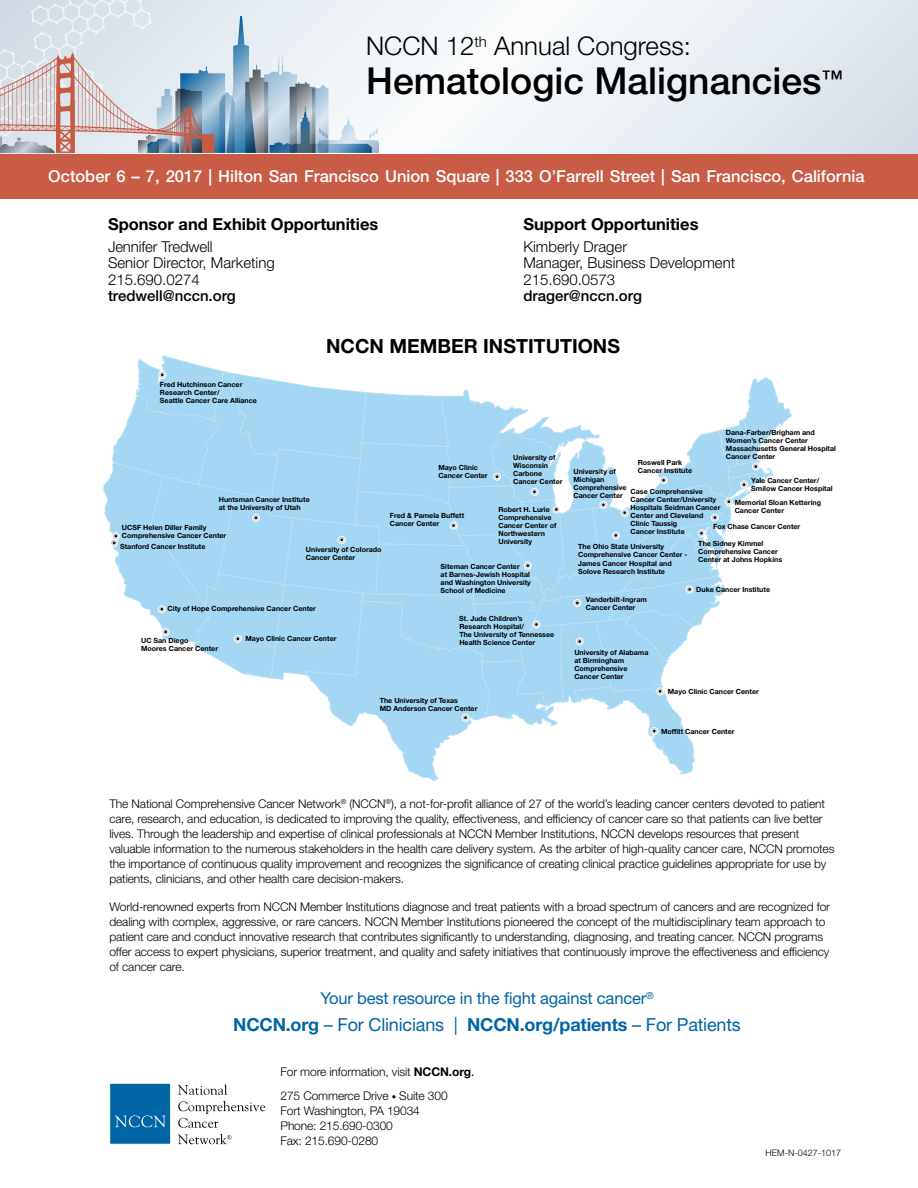
<style>
.page{position:relative;width:918px;height:1188px;background:#fff}
.page>*{position:absolute;margin:0;border:0;box-sizing:border-box;transform-origin:0 0}
.t1{font:500 37.2px "Helvetica Neue LT Std";color:#000}
.t2{font:300 25.8px "Helvetica Neue LT Std";color:#000}
.t3{font:700 19.5px "Helvetica Neue LT Std";color:#000}
.t4{font:18px "Helvetica Neue LT Std";letter-spacing:-.01em;color:#0065a4}
.t5{font:500 16.5px "Helvetica Neue LT Std";color:#fff}
.t6{font:700 16.5px "Helvetica Neue LT Std";color:#000}
.t7{font:16.5px "Helvetica Neue LT Std";letter-spacing:-.01em;color:#0065a4}
.t8{font:300 15px "Helvetica Neue LT Std";color:#000}
.t9{font:500 15px "Helvetica Neue LT Std";color:#000}
.t10{font:300 12px/15px "Helvetica Neue LT Std";letter-spacing:-.01em;color:#000}
.t11{font:300 9px "Helvetica Neue LT Std";color:#000}
.t12{font:700 7.05px/8.1px "Helvetica Neue";color:#000}
.s1{font-weight:700}
.s2{font-weight:400}
.s3{font-size:9px}
</style>
<div class="page">
<svg style="left:380px;top:0;width:538px;height:154px"></svg>
<svg style="left:0;top:0;width:380px;height:154px;background:#cad0d8"></svg>
<div style="left:0;top:154px;width:918px;height:45px;background:#c85c45"></div>
<svg style="left:103px;top:355px;width:689px;height:426px"></svg>
<div style="left:109px;top:1083px;width:62px;height:62px;background:#0065a4;border:1px solid #fff"></div>
<svg style="left:115px;top:1115px;width:50px;height:12px"></svg>
<svg style="left:178px;top:1084px;width:49px;height:11px"></svg>
<svg style="left:178px;top:1101px;width:87px;height:27px"></svg>
<svg style="left:178px;top:1134px;width:54px;height:10px"></svg>
<h2 class="t2" style="left:366px;top:31px;width:326px">NCCN 12<sup>th</sup> Annual Congress:</h2>
<h1 class="t1" style="left:366px;top:59px;width:478px">Hematologic Malignancies<sup>™</sup></h1>
<h3 class="t5" style="left:48px;top:167px;width:818px">October 6 – 7, 2017 | Hilton San Francisco Union Square | 333 O’Farrell Street | San Francisco, California</h3>
<h3 class="t6" style="left:108px;top:214px;width:272px">Sponsor and Exhibit Opportunities</h3>
<h3 class="t6" style="left:524px;top:214px;width:177px">Support Opportunities</h3>
<p class="t8" style="left:108px;top:237px;width:106px">Jennifer Tredwell</p>
<p class="t8" style="left:524px;top:237px;width:105px">Kimberly Drager</p>
<p class="t8" style="left:108px;top:254px;width:168px">Senior Director, Marketing</p>
<p class="t8" style="left:524px;top:254px;width:213px">Manager, Business Development</p>
<p class="t8" style="left:108px;top:270px;width:93px">215.690.0274</p>
<p class="t8" style="left:524px;top:270px;width:93px">215.690.0573</p>
<p class="t9" style="left:108px;top:287px;width:129px">tredwell@nccn.org</p>
<p class="t9" style="left:524px;top:287px;width:120px">drager@nccn.org</p>
<p class="t12" style="left:160px;top:381px;width:99px">Fred Hutchinson Cancer<br>Research Center/<br>Seattle Cancer Care Alliance</p>
<h3 class="t3" style="left:326px;top:334px;width:295px">NCCN MEMBER INSTITUTIONS</h3>
<p class="t12" style="left:726px;top:429px;width:111px">Dana-Farber/Brigham and<br>Women’s Cancer Center<br>Massachusetts General Hospital<br>Cancer Center</p>
<p class="t12" style="left:438px;top:464px;width:51px">Mayo Clinic<br>Cancer Center</p>
<p class="t12" style="left:513px;top:454px;width:51px">University of<br>Wisconsin<br>Carbone<br>Cancer Center</p>
<p class="t12" style="left:638px;top:459px;width:56px">Roswell Park<br>Cancer Institute</p>
<p class="t12" style="left:631px;top:487px;width:91px">Case Comprehensive<br>Cancer Center/University<br>Hospitals Seidman Cancer<br>Center and Cleveland<br>Clinic Taussig<br>Cancer Institute</p>
<p class="t12" style="left:573px;top:468px;width:55px">University of<br>Michigan<br>Comprehensive<br>Cancer Center</p>
<p class="t12" style="left:751px;top:477px;width:83px">Yale Cancer Center/<br>Smilow Cancer Hospital</p>
<p class="t12" style="left:219px;top:495px;width:93px">Huntsman Cancer Institute at the University of Utah</p>
<p class="t12" style="left:735px;top:499px;width:88px">Memorial Sloan Kettering<br>Cancer Center</p>
<p class="t12" style="left:390px;top:512px;width:76px">Fred &amp; Pamela Buffett<br>Cancer Center</p>
<p class="t12" style="left:498px;top:506px;width:60px">Robert H. Lurie<br>Comprehensive<br>Cancer Center of<br>Northwestern<br>University</p>
<p class="t12" style="left:122px;top:523px;width:106px">UCSF Helen Diller Family<br>Comprehensive Cancer Center</p>
<p class="t12" style="left:713px;top:522px;width:89px">Fox Chase Cancer Center</p>
<p class="t12" style="left:698px;top:540px;width:85px">The Sidney Kimmel<br>Comprehensive Cancer<br>Center at Johns Hopkins</p>
<p class="t12" style="left:120px;top:543px;width:87px">Stanford Cancer Institute</p>
<p class="t12" style="left:578px;top:543px;width:111px">The Ohio State University<br>Comprehensive Cancer Center -<br>James Cancer Hospital and<br>Solove Research Institute</p>
<p class="t12" style="left:306px;top:546px;width:77px">University of Colorado<br>Cancer Center</p>
<p class="t12" style="left:441px;top:563px;width:92px">Siteman Cancer Center<br>at Barnes-Jewish Hospital and Washington University<br>School of Medicine</p>
<p class="t12" style="left:696px;top:585px;width:75px">Duke Cancer Institute</p>
<p class="t12" style="left:168px;top:605px;width:150px">City of Hope Comprehensive Cancer Center</p>
<p class="t12" style="left:141px;top:637px;width:79px">UC San Diego<br>Moores Cancer Center</p>
<p class="t12" style="left:246px;top:634px;width:93px">Mayo Clinic Cancer Center</p>
<p class="t12" style="left:459px;top:614px;width:96px">St. Jude Children’s<br>Research Hospital/<br>The University of Tennessee<br>Health Science Center</p>
<p class="t12" style="left:380px;top:696px;width:99px">The University of Texas<br>MD Anderson Cancer Center</p>
<p class="t12" style="left:586px;top:595px;width:62px">Vanderbilt-Ingram<br>Cancer Center</p>
<p class="t12" style="left:574px;top:648px;width:76px">University of Alabama at Birmingham<br>Comprehensive<br>Cancer Center</p>
<p class="t12" style="left:668px;top:688px;width:93px">Mayo Clinic Cancer Center</p>
<p class="t12" style="left:661px;top:727px;width:75px">Moffitt Cancer Center</p>
<p class="t10" style="left:109px;top:796px;width:727px">The National Comprehensive Cancer Network<sup>®</sup> (NCCN<sup>®</sup>), a not-for-profit alliance of 27 of the world’s leading cancer centers devoted to patient care, research, and education, is dedicated to improving the quality, effectiveness, and efficiency of cancer care so that patients can live better lives. Through the leadership and expertise of clinical professionals at NCCN Member Institutions, NCCN develops resources that present valuable information to the numerous stakeholders in the health care delivery system. As the arbiter of high-quality cancer care, NCCN promotes the importance of continuous quality improvement and recognizes the significance of creating clinical practice guidelines appropriate for use by patients, clinicians, and other health care decision-makers.</p>
<p class="t10" style="left:109px;top:899px;width:722px">World-renowned experts from NCCN Member Institutions diagnose and treat patients with a broad spectrum of cancers and are recognized for dealing with complex, aggressive, or rare cancers. NCCN Member Institutions pioneered the concept of the multidisciplinary team approach to patient care and conduct innovative research that contributes significantly to understanding, diagnosing, and treating cancer. NCCN programs offer access to expert physicians, superior treatment, and quality and safety initiatives that continuously improve the effectiveness and efficiency of cancer care.</p>
<h3 class="t7" style="left:320px;top:989px;width:335px">Your best resource in the fight against cancer<sup>®</sup></h3>
<h3 class="t4" style="left:233px;top:1013px;width:509px"><span class="s1">NCCN.org</span> – For Clinicians | <span class="s1">NCCN.org/patients</span> – For Patients</h3>
<p class="t10" style="left:281px;top:1060px;width:195px;line-height:24px">For more information, visit <span class="s1">NCCN.org</span><span class="s2">.<br></span>275 Commerce Drive <span class="s3">•</span> Suite 300</p>
<p class="t10" style="left:281px;top:1103px;width:141px">Fort Washington, PA 19034<br>Phone: 215.690-0300<br>Fax: 215.690-0280</p>
<p class="t11" style="left:766px;top:1148px;width:77px">HEM-N-0427-1017</p>
</div>
